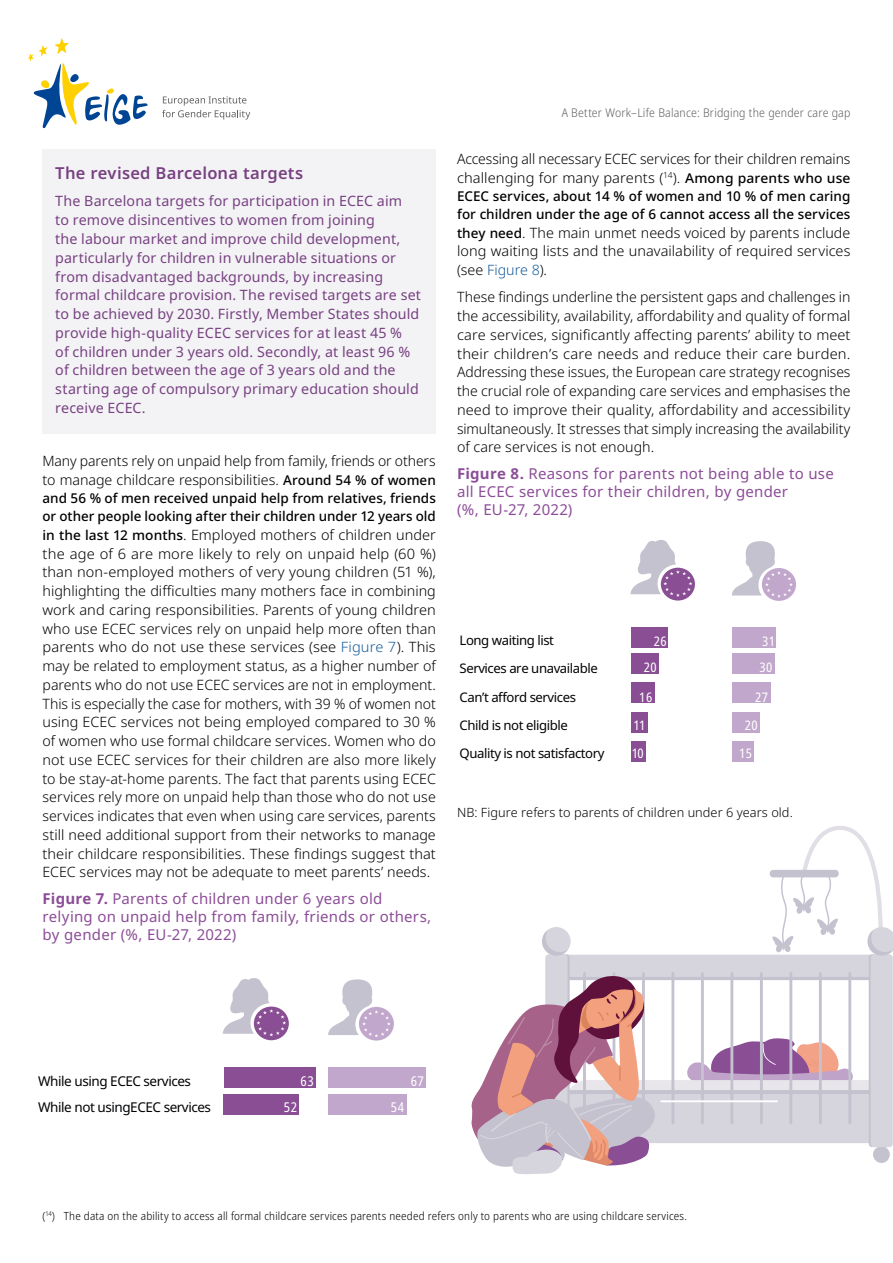
<style>
.page{position:relative;width:893px;height:1263px;background:#fff}
.page>*{position:absolute;margin:0;border:0;box-sizing:border-box;transform-origin:0 0}
.t1{font:600 16.5px "Noto Sans";letter-spacing:.015em;color:#784181}
.t2{font:15px/18px "Noto Sans";letter-spacing:.015em;color:#8c4d98}
.Body_text{font:300 14.25px/18.8px "Noto Sans";letter-spacing:-.005em;color:#000;text-align:justify}
.Blue_box-_text{font:14.25px/18.8px "Noto Sans";letter-spacing:.01em;color:#784181}
.Body_text-2{font:500 13.5px/18px "Noto Sans";color:#000}
.t3{font:13.5px "Noto Sans";letter-spacing:-.035em;color:#000204}
.t4{font:condensed 13.5px "Noto Sans";letter-spacing:.04em;color:#fff}
.t5{font:13.2px/28.3px "Noto Sans";letter-spacing:-.035em;color:#000204}
.t6{font:condensed 13.2px/25.3px "Noto Sans";letter-spacing:.04em;color:#fff}
.Text_NB{font:300 12.75px "Noto Sans";color:#000}
.t7{font:300 semi-condensed 12px "Noto Sans";letter-spacing:.015em;color:#646164}
.Footnote{font:300 semi-condensed 11.25px "Noto Sans";letter-spacing:.015em;color:#000}
.s1{font-weight:500;font-size:13.5px}
.s2{color:#165b9a}
.s3{font-weight:700}
</style>
<div class="page">
<svg style="left:28px;top:38px;width:120px;height:90px"></svg>
<svg style="left:162px;top:96px;width:88px;height:24px"></svg>
<div style="left:43px;top:149px;width:393px;height:285px;background:#f3f3f6"></div>
<div style="left:224px;top:1067px;width:91px;height:21px;background:#8a4e95"></div>
<div style="left:224px;top:1094px;width:75px;height:21px;background:#8a4e95"></div>
<div style="left:328px;top:1067px;width:98px;height:21px;background:#c2a7cc"></div>
<div style="left:328px;top:1094px;width:78px;height:21px;background:#c2a7cc"></div>
<div style="left:254px;top:1006px;width:35px;height:34px;background:#8a4e95;border-radius:50%"></div>
<svg style="left:223px;top:978px;width:63px;height:58px"></svg>
<div style="left:359px;top:1007px;width:35px;height:33px;background:#c2a7cc;border-radius:50%"></div>
<svg style="left:328px;top:979px;width:63px;height:58px"></svg>
<div style="left:661px;top:568px;width:34px;height:32px;background:#8a4e95;border-radius:50%"></div>
<svg style="left:630px;top:540px;width:62px;height:57px"></svg>
<div style="left:762px;top:568px;width:34px;height:33px;background:#c2a7cc;border-radius:50%"></div>
<svg style="left:732px;top:541px;width:61px;height:57px"></svg>
<div style="left:631px;top:627px;width:37px;height:20px;background:#8a4e95"></div>
<div style="left:631px;top:653px;width:28px;height:20px;background:#8a4e95"></div>
<div style="left:631px;top:683px;width:23px;height:20px;background:#8a4e95"></div>
<div style="left:631px;top:712px;width:16px;height:20px;background:#8a4e95"></div>
<div style="left:631px;top:741px;width:15px;height:20px;background:#8a4e95"></div>
<div style="left:732px;top:627px;width:44px;height:20px;background:#c2a7cc"></div>
<div style="left:732px;top:653px;width:43px;height:20px;background:#c2a7cc"></div>
<div style="left:732px;top:683px;width:38px;height:20px;background:#c2a7cc"></div>
<div style="left:732px;top:712px;width:28px;height:20px;background:#c2a7cc"></div>
<div style="left:732px;top:741px;width:22px;height:20px;background:#c2a7cc"></div>
<div style="left:770px;top:870px;width:69px;height:7px;background:#c5c2cf;border-radius:4px"></div>
<svg style="left:873px;top:1146px;width:17px;height:17px"></svg>
<div style="left:558px;top:955px;width:319px;height:22px;background:#d6d4dd;border-radius:3px"></div>
<div style="left:871px;top:954px;width:22px;height:193px;background:#d6d4dd;border-radius:3px"></div>
<div style="left:545px;top:954px;width:22px;height:193px;background:#d6d4dd;border-radius:3px"></div>
<svg style="left:542px;top:927px;width:29px;height:29px"></svg>
<svg style="left:542px;top:930px;width:26px;height:26px"></svg>
<svg style="left:772px;top:826px;width:121px;height:139px"></svg>
<svg style="left:471px;top:972px;width:417px;height:202px"></svg>
<h4 class="t1" style="left:55px;top:162px;width:249px">The revised Barcelona targets</h4>
<p class="Blue_box-_text" style="left:55px;top:192px;width:367px">The Barcelona targets for participation in ECEC aim<br>to remove disincentives to women from joining<br>the labour market and improve child development, particularly for children in vulnerable situations or from disadvantaged backgrounds, by increasing formal childcare provision. The revised targets are set to be achieved by 2030. Firstly, Member States should provide high-quality ECEC services for at least 45 %<br>of children under 3 years old. Secondly, at least 96 % of children between the age of 3 years old and the starting age of compulsory primary education should receive ECEC.</p>
<p class="Body_text" style="left:43px;top:452px;width:395px">Many parents rely on unpaid help from family, friends or others to manage childcare responsibilities. <span class="s1">Around 54 % of women</span></p>
<p class="Body_text-2" style="left:43px;top:489px;width:395px">and 56 % of men received unpaid help from relatives, friends or other people looking after their children under 12 years old</p>
<p class="Body_text" style="left:43px;top:526px;width:395px"><span class="s1">in the last 12 months</span>. Employed mothers of children under the age of 6 are more likely to rely on unpaid help (60 %) than non-employed mothers of very young children (51 %), highlighting the difficulties many mothers face in combining work and caring responsibilities. Parents of young children who use ECEC services rely on unpaid help more often than parents who do not use these services (see <span class="s2">Figure 7</span>). This may be related to employment status, as a higher number of parents who do not use ECEC services are not in employment.<br>This is especially the case for mothers, with 39 % of women not using ECEC services not being employed compared to 30 % of women who use formal childcare services. Women who do not use ECEC services for their children are also more likely to be stay-at-home parents. The fact that parents using ECEC services rely more on unpaid help than those who do not use services indicates that even when using care services, parents still need additional support from their networks to manage their childcare responsibilities. These findings suggest that ECEC services may not be adequate to meet parents’ needs.</p>
<h5 class="t2" style="left:43px;top:890px;width:390px"><span class="s3">Figure 7.</span> Parents of children under 6 years old relying on unpaid help from family, friends or others, by gender (%, EU-27, 2022)</h5>
<p class="t7" style="left:562px;top:105px;width:290px">A Better Work–Life Balance: Bridging the gender care gap</p>
<p class="Body_text" style="left:457px;top:150px;width:395px">Accessing all necessary ECEC services for their children remains challenging for many parents (<sup>14</sup>). <span class="s1">Among parents who use</span></p>
<p class="Body_text-2" style="left:457px;top:187px;width:395px">ECEC services, about 14 % of women and 10 % of men caring for children under the age of 6 cannot access all the services</p>
<p class="Body_text" style="left:457px;top:223px;width:395px"><span class="s1">they need</span>. The main unmet needs voiced by parents include long waiting lists and the unavailability of required services (see <span class="s2">Figure 8</span>).</p>
<p class="Body_text" style="left:457px;top:288px;width:395px">These findings underline the persistent gaps and challenges in the accessibility, availability, affordability and quality of formal care services, significantly affecting parents’ ability to meet their children’s care needs and reduce their care burden.<br>Addressing these issues, the European care strategy recognises the crucial role of expanding care services and emphasises the need to improve their quality, affordability and accessibility simultaneously. It stresses that simply increasing the availability of care services is not enough.</p>
<h5 class="t2" style="left:457px;top:465px;width:378px"><span class="s3">Figure 8.</span> Reasons for parents not being able to use all ECEC services for their children, by gender<br>(%, EU-27, 2022)</h5>
<p class="t5" style="left:460px;top:626px;width:146px">Long waiting list<br>Services are unavailable<br>Canʹt afford services<br>Child is not eligible<br>Quality is not satisfactory</p>
<p class="t6" style="left:644px;top:629px;width:24px;text-indent:10px">26<br>20</p>
<p class="t6" style="left:632px;top:683px;width:22px;line-height:28.3px;text-indent:7px">16<br>11<br>10</p>
<p class="t6" style="left:759px;top:629px;width:17px">31<br>30</p>
<p class="t6" style="left:755px;top:684px;width:14px">27</p>
<p class="t6" style="left:745px;top:713px;width:14px">20</p>
<p class="t6" style="left:739px;top:741px;width:14px">15</p>
<p class="Text_NB" style="left:457px;top:805px;width:337px">NB: Figure refers to parents of children under 6 years old.</p>
<p class="t3" style="left:38px;top:1071px;width:154px">While using ECEC services</p>
<p class="t4" style="left:300px;top:1071px;width:15px">63</p>
<p class="t4" style="left:411px;top:1071px;width:15px">67</p>
<p class="t3" style="left:38px;top:1097px;width:174px">While not usingECEC services</p>
<p class="t4" style="left:284px;top:1097px;width:15px">52</p>
<p class="t4" style="left:391px;top:1097px;width:15px">54</p>
<p class="Footnote" style="left:43px;top:1208px;width:646px">(<sup>14</sup>) The data on the ability to access all formal childcare services parents needed refers only to parents who are using childcare services.</p>
</div>
